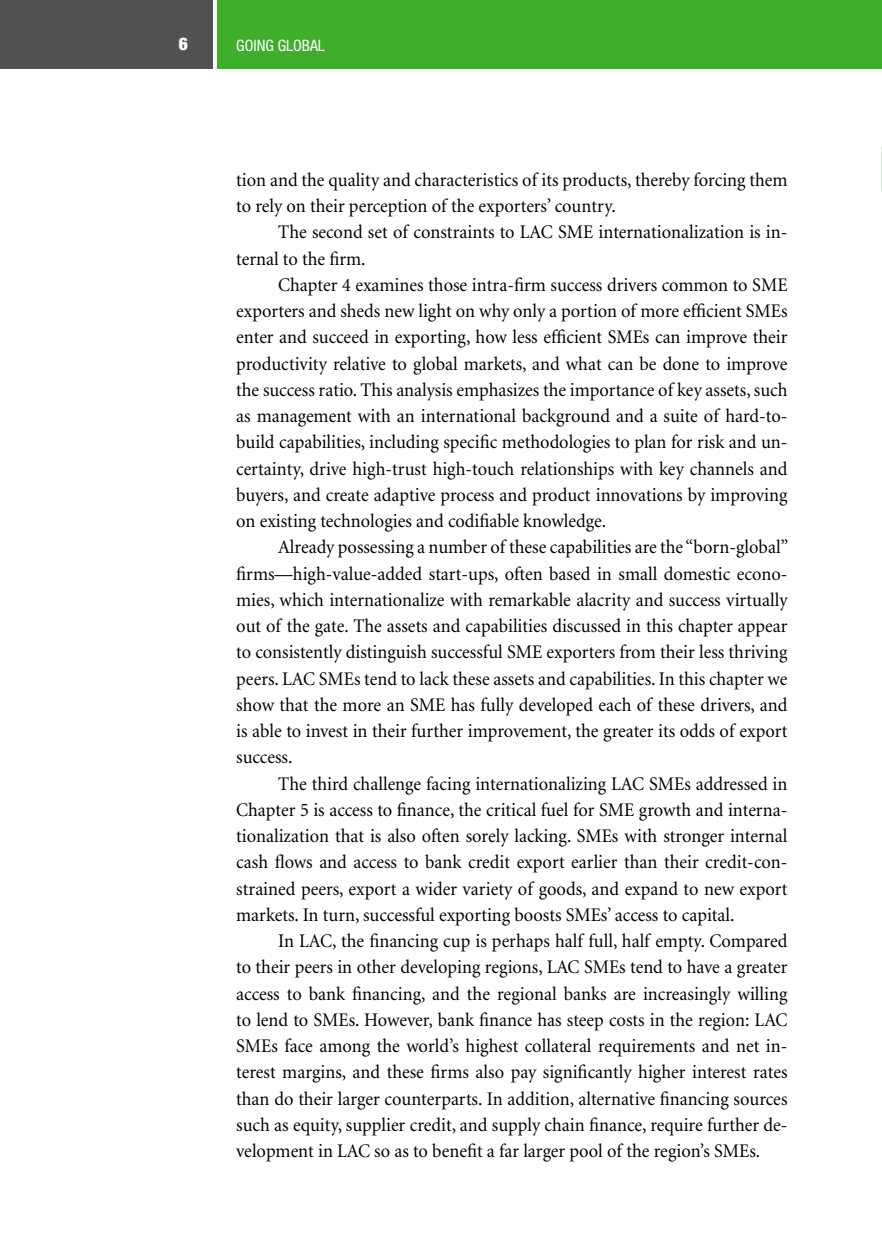
<style>
.page{position:relative;width:882px;height:1260px;background:#fff}
.page>*{position:absolute;margin:0;border:0;box-sizing:border-box;transform-origin:0 0}
.t1{font:19.25px/26.2px "Minion";color:#000;text-align:justify;scale:.95 1}
.t2{font:900 condensed 17.5px "Helvetica Neue";color:#fff}
.t3{font:condensed 15.75px "Helvetica Neue";color:#fff}
</style>
<div class="page">
<svg style="left:881px;top:147px;width:1px;height:45px"></svg>
<div style="left:0;top:0;width:213px;height:69px;background:#515254"></div>
<div style="left:217px;top:0;width:665px;height:69px;background:#3fae2a"></div>
<p class="t2" style="left:179px;top:33px;width:11px">6</p>
<p class="t3" style="left:236px;top:36px;width:90px">GOING GLOBAL</p>
<p class="t1" style="left:236px;top:167px;width:582px">tion and the quality and characteristics of its products, thereby forcing them to rely on their perception of the exporters’ country.</p>
<p class="t1" style="left:236px;top:220px;width:582px;text-indent:42px">The second set of constraints to LAC SME internationalization is in&shy;ternal to the firm.</p>
<p class="t1" style="left:236px;top:272px;width:582px;text-indent:42px">Chapter 4 examines those intra-firm success drivers common to SME exporters and sheds new light on why only a portion of more efficient SMEs enter and succeed in exporting, how less efficient SMEs can improve their productivity relative to global markets, and what can be done to improve the success ratio. This analysis emphasizes the importance of key assets, such as management with an international background and a suite of hard-to&shy;build capabilities, including specific methodologies to plan for risk and un&shy;certainty, drive high-trust high-touch relationships with key channels and buyers, and create adaptive process and product innovations by improving on existing technologies and codifiable knowledge.</p>
<p class="t1" style="left:236px;top:535px;width:583px;text-indent:42px">Already possessing a number of these capabilities are the “born-global” firms—high-value-added start-ups, often based in small domestic econo&shy;mies, which internationalize with remarkable alacrity and success virtually out of the gate. The assets and capabilities discussed in this chapter appear to consistently distinguish successful SME exporters from their less thriving peers. LAC SMEs tend to lack these assets and capabilities. In this chapter we show that the more an SME has fully developed each of these drivers, and is able to invest in their further improvement, the greater its odds of export success.</p>
<p class="t1" style="left:236px;top:771px;width:582px;text-indent:42px">The third challenge facing internationalizing LAC SMEs addressed in Chapter 5 is access to finance, the critical fuel for SME growth and interna&shy;tionalization that is also often sorely lacking. SMEs with stronger internal cash flows and access to bank credit export earlier than their credit-con&shy;strained peers, export a wider variety of goods, and expand to new export markets. In turn, successful exporting boosts SMEs’ access to capital.</p>
<p class="t1" style="left:236px;top:929px;width:582px;text-indent:42px">In LAC, the financing cup is perhaps half full, half empty. Compared to their peers in other developing regions, LAC SMEs tend to have a greater access to bank financing, and the regional banks are increasingly willing to lend to SMEs. However, bank finance has steep costs in the region: LAC SMEs face among the world’s highest collateral requirements and net in&shy;terest margins, and these firms also pay significantly higher interest rates than do their larger counterparts. In addition, alternative financing sources such as equity, supplier credit, and supply chain finance, require further de&shy;velopment in LAC so as to benefit a far larger pool of the region’s SMEs.</p>
</div>
